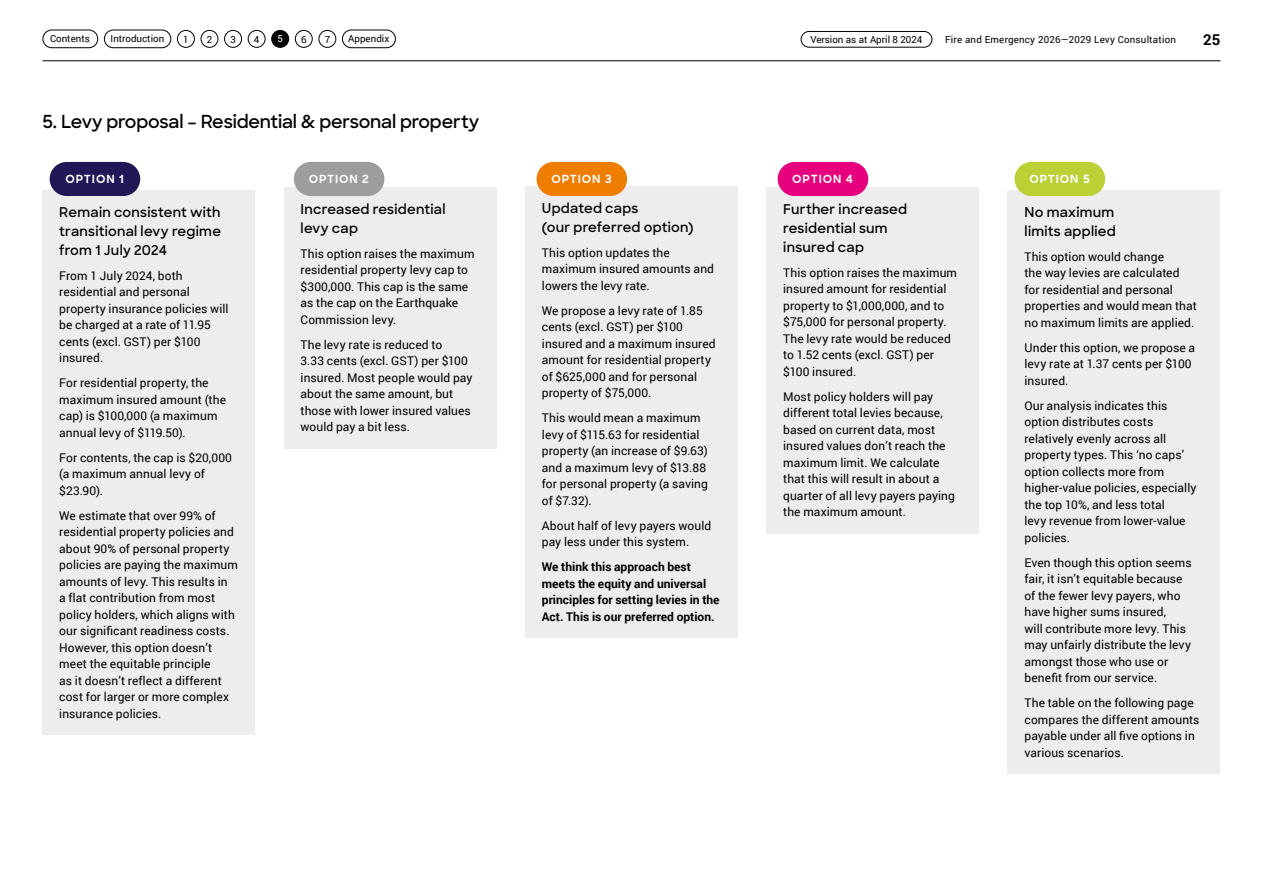
<style>
.page{position:relative;width:1263px;height:893px;background:#fff}
.page>*{position:absolute;margin:0;border:0;box-sizing:border-box;transform-origin:0 0}
.t1{font:600 18px "Sharp Sans";letter-spacing:-.01em;color:#000}
.t2{font:700 15px "Roboto";color:#000}
.t3{font:600 13.5px/18.8px "Sharp Sans";letter-spacing:.02em;color:#000}
.t4{font:12px/16.5px "Roboto";letter-spacing:.005em;color:#000}
.t5{font:700 12px/16.5px "Roboto";color:#000}
.t6{font:700 11.25px "Sharp Sans";letter-spacing:.08em;color:#fff}
.t7{font:9.75px "Roboto";color:#000}
.t8{font:9.75px "Roboto";letter-spacing:.02em;color:#000}
.t9{font:9.75px "Roboto";color:#fff}
</style>
<div class="page">
<div style="left:801px;top:31px;width:131px;height:17px;border:1px solid #000;border-radius:8px"></div>
<div style="left:42px;top:190px;width:213px;height:545px;background:#ededed"></div>
<div style="left:284px;top:187px;width:212px;height:261px;background:#ededed"></div>
<div style="left:525px;top:186px;width:213px;height:452px;background:#ededed"></div>
<div style="left:766px;top:187px;width:213px;height:346px;background:#ededed"></div>
<div style="left:1007px;top:190px;width:213px;height:584px;background:#ededed"></div>
<div style="left:50px;top:162px;width:90px;height:34px;background:#221657;border-radius:17px"></div>
<div style="left:536px;top:162px;width:91px;height:34px;background:#ef7d00;border-radius:17px"></div>
<div style="left:1014px;top:162px;width:91px;height:34px;background:#bbd034;border-radius:17px"></div>
<div style="left:778px;top:162px;width:90px;height:34px;background:#e6007d;border-radius:17px"></div>
<div style="left:294px;top:162px;width:90px;height:34px;background:#9d9d9c;border-radius:17px"></div>
<hr style="left:43px;top:61px;width:1177px;height:1px;background:#000">
<div style="left:342px;top:30px;width:54px;height:18px;border:1px solid #000;border-radius:9px"></div>
<div style="left:43px;top:30px;width:55px;height:18px;border:1px solid #000;border-radius:9px"></div>
<div style="left:104px;top:30px;width:67px;height:18px;border:1px solid #000;border-radius:9px"></div>
<div style="left:177px;top:30px;width:18px;height:18px;border:1px solid #000;border-radius:50%"></div>
<div style="left:248px;top:30px;width:17px;height:18px;border:1px solid #000;border-radius:50%"></div>
<div style="left:201px;top:30px;width:17px;height:18px;border:1px solid #000;border-radius:50%"></div>
<div style="left:224px;top:30px;width:18px;height:18px;border:1px solid #000;border-radius:50%"></div>
<div style="left:295px;top:30px;width:18px;height:18px;border:1px solid #000;border-radius:50%"></div>
<div style="left:318px;top:30px;width:18px;height:18px;border:1px solid #000;border-radius:50%"></div>
<div style="left:272px;top:30px;width:17px;height:17px;background:#000;border-radius:50%"></div>
<div style="left:271px;top:30px;width:18px;height:18px;border:1px solid #000;border-radius:50%"></div>
<p class="t7" style="left:50px;top:32px;width:41px">Contents</p>
<p class="t7" style="left:111px;top:32px;width:55px">Introduction</p>
<p class="t7" style="left:183px;top:32px;width:7px">1</p>
<p class="t7" style="left:207px;top:32px;width:7px">2</p>
<p class="t7" style="left:231px;top:32px;width:7px">3</p>
<p class="t7" style="left:254px;top:32px;width:7px">4</p>
<p class="t9" style="left:277px;top:32px;width:7px">5</p>
<p class="t7" style="left:301px;top:32px;width:7px">6</p>
<p class="t7" style="left:325px;top:32px;width:7px">7</p>
<p class="t7" style="left:348px;top:32px;width:42px">Appendix</p>
<p class="t8" style="left:945px;top:32px;width:232px">Fire and Emergency 2026—2029 Levy Consultation</p>
<p class="t2" style="left:1203px;top:29px;width:19px">25</p>
<p class="t7" style="left:810px;top:33px;width:113px">Version as at April 8 2024</p>
<h1 class="t1" style="left:43px;top:108px;width:438px">5. Levy proposal – Residential &amp; personal property</h1>
<p class="t6" style="left:66px;top:171px;width:60px">OPTION 1</p>
<p class="t6" style="left:309px;top:171px;width:62px">OPTION 2</p>
<p class="t6" style="left:551px;top:171px;width:62px">OPTION 3</p>
<p class="t6" style="left:792px;top:171px;width:62px">OPTION 4</p>
<p class="t6" style="left:1029px;top:171px;width:62px">OPTION 5</p>
<p class="t3" style="left:59px;top:202px;width:163px;text-align:justify">Remain consistent with transitional levy regime from 1 July 2024</p>
<p class="t4" style="left:59px;top:267px;width:171px">From 1 July 2024, both residential and personal property insurance policies will be charged at a rate of 11.95 cents (excl. GST) per $100 insured.</p>
<p class="t4" style="left:59px;top:374px;width:168px">For residential property, the maximum insured amount (the cap) is $100,000 (a maximum annual levy of $119.50).</p>
<p class="t4" style="left:59px;top:449px;width:174px">For contents, the cap is $20,000 (a maximum annual levy of $23.90).</p>
<p class="t4" style="left:59px;top:507px;width:180px">We estimate that over 99% of residential property policies and about 90% of personal property policies are paying the maximum amounts of levy. This results in<br>a flat contribution from most policy holders, which aligns with our significant readiness costs.<br>However, this option doesn’t meet the equitable principle<br>as it doesn’t reflect a different cost for larger or more complex insurance policies.</p>
<p class="t3" style="left:301px;top:199px;width:146px">Increased residential levy cap</p>
<p class="t4" style="left:301px;top:245px;width:175px">This option raises the maximum residential property levy cap to $300,000. This cap is the same as the cap on the Earthquake<br>Commission levy.</p>
<p class="t4" style="left:301px;top:336px;width:173px">The levy rate is reduced to<br>3.33 cents (excl. GST) per $100 insured. Most people would pay about the same amount, but those with lower insured values would pay a bit less.</p>
<p class="t3" style="left:542px;top:198px;width:153px">Updated caps<br>(our preferred option)</p>
<p class="t4" style="left:542px;top:244px;width:174px">This option updates the maximum insured amounts and lowers the levy rate.</p>
<p class="t4" style="left:542px;top:302px;width:175px">We propose a levy rate of 1.85 cents (excl. GST) per $100 insured and a maximum insured amount for residential property of $625,000 and for personal property of $75,000.</p>
<p class="t4" style="left:542px;top:409px;width:168px">This would mean a maximum levy of $115.63 for residential property (an increase of $9.63) and a maximum levy of $13.88 for personal property (a saving of $7.32).</p>
<p class="t4" style="left:542px;top:517px;width:171px">About half of levy payers would pay less under this system.</p>
<p class="t5" style="left:542px;top:558px;width:179px">We think this approach best meets the equity and universal principles for setting levies in the<br>Act. This is our preferred option.</p>
<p class="t3" style="left:783px;top:199px;width:125px">Further increased residential sum insured cap</p>
<p class="t4" style="left:783px;top:264px;width:175px">This option raises the maximum insured amount for residential property to $1,000,000, and to $75,000 for personal property.<br>The levy rate would be reduced to 1.52 cents (excl. GST) per $100 insured.</p>
<p class="t4" style="left:783px;top:388px;width:173px">Most policy holders will pay different total levies because, based on current data, most insured values don’t reach the maximum limit. We calculate that this will result in about a quarter of all levy payers paying the maximum amount.</p>
<p class="t3" style="left:1024px;top:202px;width:93px">No maximum limits applied</p>
<p class="t4" style="left:1024px;top:248px;width:174px">This option would change<br>the way levies are calculated for residential and personal properties and would mean that no maximum limits are applied.</p>
<p class="t4" style="left:1024px;top:339px;width:172px">Under this option, we propose a levy rate at 1.37 cents per $100 insured.</p>
<p class="t4" style="left:1024px;top:397px;width:174px">Our analysis indicates this option distributes costs relatively evenly across all property types. This ‘no caps’ option collects more from higher-value policies, especially the top 10%, and less total<br>levy revenue from lower-value policies.</p>
<p class="t4" style="left:1024px;top:554px;width:169px">Even though this option seems fair, it isn’t equitable because of the fewer levy payers, who have higher sums insured,<br>will contribute more levy. This may unfairly distribute the levy amongst those who use or benefit from our service.</p>
<p class="t4" style="left:1024px;top:694px;width:177px">The table on the following page compares the different amounts payable under all five options in various scenarios.</p>
</div>
